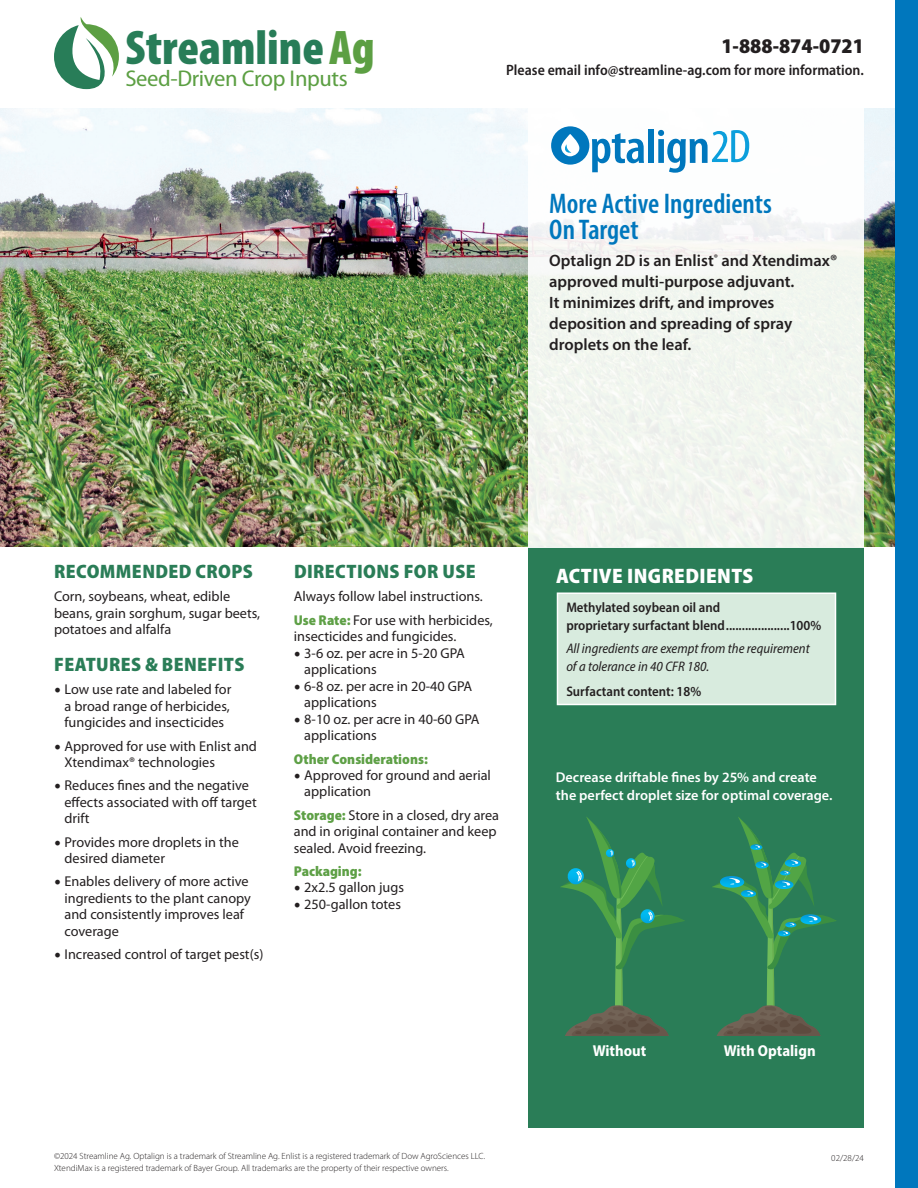
<style>
.page{position:relative;width:918px;height:1188px;background:#fff}
.page>*{position:absolute;margin:0;border:0;box-sizing:border-box;transform-origin:0 0}
.t1{font:900 condensed 48.9px "Myriad Pro";color:#287d58}
.t2{font:600 condensed 28.5px/25.5px "Myriad Pro";color:#0077bd}
.t3{font:semi-condensed 22.8px "Myriad Pro";letter-spacing:-.015em;color:#5c9f43;scale:1.08 1}
.t4{font:900 semi-condensed 21px "Myriad Pro";letter-spacing:.02em;color:#fff}
.t5{font:900 semi-condensed 21px "Myriad Pro";color:#231f20}
.t6{font:900 semi-condensed 19.5px "Myriad Pro";letter-spacing:.02em;color:#2a7d57}
.t7{font:600 16.5px/21px "Myriad Pro";color:#231f20}
.t8{font:700 semi-condensed 15.9px "Myriad Pro";color:#fff}
.t9{font:600 semi-condensed 15px "Myriad Pro";color:#231f20}
.t10{font:14.25px/16.5px "Myriad Pro";color:#231f20}
.t11{font:600 14.25px/18px "Myriad Pro";color:#fff}
.t12{font:900 semi-condensed 14.25px "Myriad Pro";color:#5ea046}
.t13{font:600 semi-condensed 13.8px/18px "Myriad Pro";color:#231f20}
.t14{font:italic semi-condensed 13.8px/18px "Myriad Pro";color:#231f20}
.t15{font:300 9px/12px "Myriad Pro";color:#231f20}
.s1{color:#5c9f43}
.s2{font-family:"Minion Pro";font-size:18px}
.s3{font-weight:900;font-stretch:semi-condensed;color:#5ea046}
</style>
<div class="page">
<img style="left:0;top:108px;width:895px;height:438px">
<div style="left:528px;top:547px;width:336px;height:581px;background:#2a7d57"></div>
<div style="left:557px;top:592px;width:279px;height:113px;background:#d8ebde;border:2px solid #fff"></div>
<div style="left:528px;top:108px;width:336px;height:439px;background:linear-gradient(to right,#f5f7f3,#f4f7f3)"></div>
<svg style="left:54px;top:17px;width:65px;height:72px"></svg>
<svg style="left:561px;top:817px;width:124px;height:219px"></svg>
<svg style="left:712px;top:817px;width:124px;height:219px"></svg>
<div style="left:551px;top:126px;width:38px;height:39px;background:#0077bd;border-radius:50%"></div>
<svg style="left:561px;top:134px;width:19px;height:22px"></svg>
<svg style="left:592px;top:133px;width:52px;height:39px"></svg>
<div style="left:648px;top:129px;width:6px;height:34px;background:#0077bd"></div>
<svg style="left:658px;top:130px;width:91px;height:43px"></svg>
<div style="left:895px;top:0;width:23px;height:1188px;background:#0077bd"></div>
<h1 class="t1" style="left:125px;top:21px;width:251px">Streamline<span class="s1">Ag</span></h1>
<h3 class="t3" style="left:125px;top:66px;width:207px">Seed-Driven Crop Inputs</h3>
<h3 class="t5" style="left:721px;top:32px;width:144px">1-888-874-0721</h3>
<p class="t9" style="left:506px;top:60px;width:359px">Please email info@streamline-ag.com for more information.</p>
<h2 class="t2" style="left:549px;top:190px;width:224px">More Active Ingredients<br>On Target</h2>
<p class="t7" style="left:549px;top:250px;width:290px">Optalign 2D is an Enlist<sup>®</sup> and Xtendimax® approved multi-purpose adjuvant.<br>It minimizes drift, and improves deposition and spreading of spray droplets on the leaf.</p>
<h3 class="t6" style="left:54px;top:559px;width:200px">RECOMMENDED CROPS</h3>
<h3 class="t4" style="left:556px;top:562px;width:199px">ACTIVE INGREDIENTS</h3>
<p class="t10" style="left:54px;top:588px;width:208px">Corn, soybeans, wheat, edible beans, grain sorghum, sugar beets, potatoes and alfalfa</p>
<h3 class="t6" style="left:54px;top:652px;width:192px">FEATURES &amp; BENEFITS</h3>
<p class="t10" style="left:64px;top:681px;width:168px;text-align:justify;text-indent:-10px"><span class="s2">•</span> Low use rate and labeled for a broad range of herbicides, fungicides and insecticides</p>
<p class="t10" style="left:64px;top:737px;width:194px;text-indent:-10px"><span class="s2">•</span> Approved for use with Enlist and<br>Xtendimax® technologies</p>
<p class="t10" style="left:64px;top:777px;width:194px;text-indent:-10px"><span class="s2">•</span> Reduces fines and the negative effects associated with off target drift</p>
<p class="t10" style="left:64px;top:833px;width:176px;text-indent:-10px"><span class="s2">•</span> Provides more droplets in the desired diameter</p>
<p class="t10" style="left:64px;top:873px;width:188px;text-indent:-10px"><span class="s2">•</span> Enables delivery of more active ingredients to the plant canopy and consistently improves leaf coverage</p>
<p class="t10" style="left:54px;top:946px;width:211px"><span class="s2">•</span> Increased control of target pest(s)</p>
<h3 class="t6" style="left:294px;top:559px;width:183px">DIRECTIONS FOR USE</h3>
<p class="t10" style="left:294px;top:585px;width:201px;line-height:23.2px">Always follow label instructions.<br><span class="s3">Use Rate:</span> For use with herbicides,</p>
<p class="t10" style="left:294px;top:628px;width:164px">insecticides and fungicides.</p>
<p class="t10" style="left:304px;top:644px;width:162px;text-indent:-10px"><span class="s2">•</span> 3-6 oz. per acre in 5-20 GPA applications</p>
<p class="t10" style="left:304px;top:677px;width:169px;text-indent:-10px"><span class="s2">•</span> 6-8 oz. per acre in 20-40 GPA applications</p>
<p class="t10" style="left:304px;top:710px;width:177px;text-indent:-10px"><span class="s2">•</span> 8-10 oz. per acre in 40-60 GPA applications</p>
<p class="t12" style="left:294px;top:749px;width:136px">Other Considerations:</p>
<p class="t10" style="left:304px;top:767px;width:188px;text-indent:-10px"><span class="s2">•</span> Approved for ground and aerial application</p>
<p class="t10" style="left:294px;top:806px;width:207px"><span class="s3">Storage:</span> Store in a closed, dry area and in original container and keep sealed. Avoid freezing.</p>
<p class="t12" style="left:294px;top:862px;width:69px">Packaging:</p>
<p class="t10" style="left:294px;top:879px;width:112px"><span class="s2">•</span> 2x2.5 gallon jugs</p>
<p class="t10" style="left:294px;top:896px;width:109px"><span class="s2">•</span> 250-gallon totes</p>
<p class="t13" style="left:566px;top:598px;width:256px">Methylated soybean oil and<br>proprietary surfactant blend....................100%</p>
<p class="t14" style="left:566px;top:639px;width:245px">All ingredients are exempt from the requirement of a tolerance in 40 CFR 180.</p>
<p class="t13" style="left:566px;top:682px;width:136px">Surfactant content: 18%</p>
<p class="t11" style="left:556px;top:768px;width:278px">Decrease driftable fines by 25% and create the perfect droplet size for optimal coverage.</p>
<p class="t8" style="left:593px;top:1040px;width:55px">Without</p>
<p class="t8" style="left:724px;top:1040px;width:93px">With Optalign</p>
<p class="t15" style="left:54px;top:1150px;width:433px">©2024 Streamline Ag. Optalign is a trademark of Streamline Ag. Enlist is a registered trademark of Dow AgroSciences LLC.<br>XtendiMax is a registered trademark of Bayer Group. All trademarks are the property of their respective owners.</p>
<p class="t15" style="left:831px;top:1152px;width:34px">02/28/24</p>
</div>
